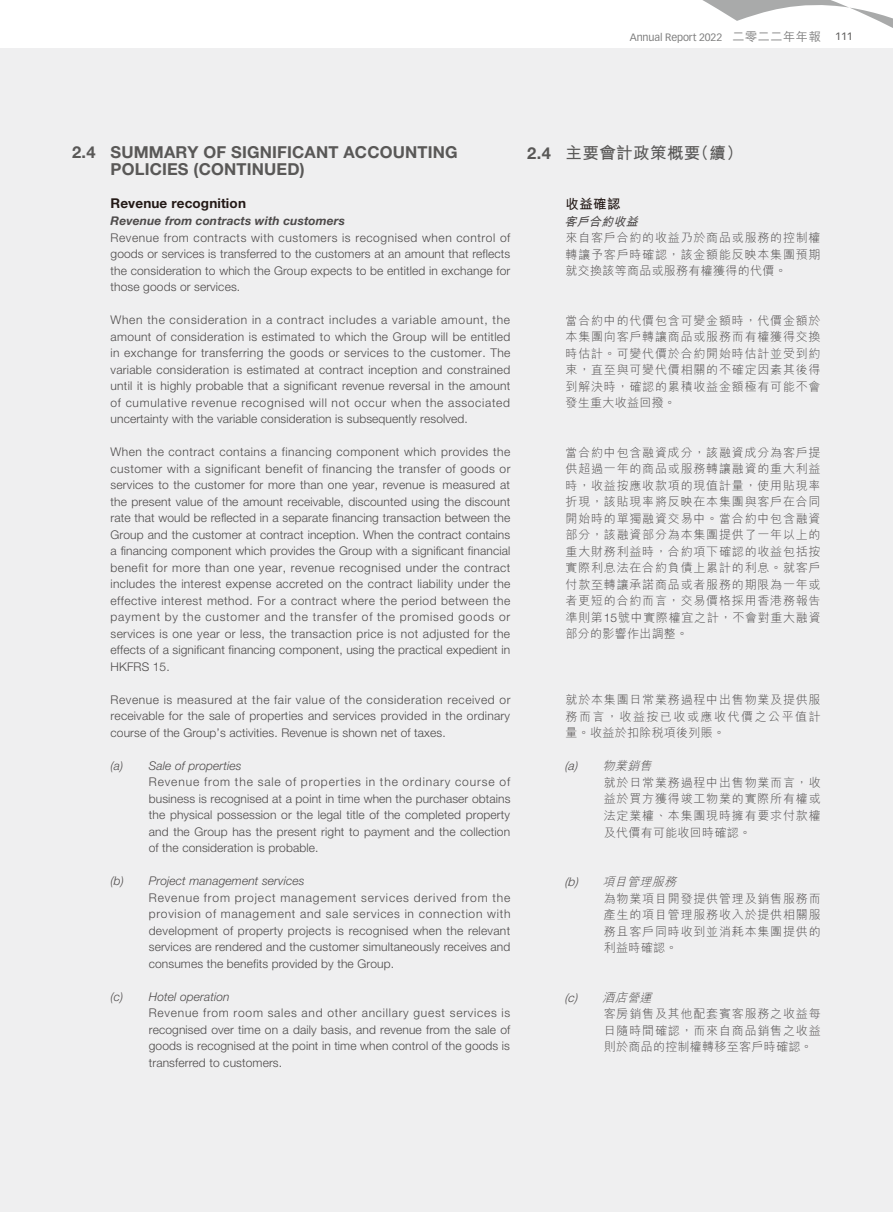
<style>
.page{position:relative;width:893px;height:1212px;background:#fff}
.page>*{position:absolute;margin:0;border:0;box-sizing:border-box;transform-origin:0 0}
.t1{font:700 16.5px/16.5px "Helvetica Neue LT Std";letter-spacing:.01em;color:#595857}
.t2{font:700 16.5px "M Hei HK";letter-spacing:.025em;color:#595857}
.t3{font:700 13.5px "Helvetica Neue LT Std";letter-spacing:.01em;color:#231916}
.t4{font:700 13.5px "M Hei HK";color:#231916}
.t5{font:300 12px/16.5px "Helvetica Neue LT Std";letter-spacing:.01em;color:#4d4a4a;text-align:justify}
.t6{font:300 12px/16.5px "M Hei HK";letter-spacing:.065em;color:#4d4a4a;text-align:justify}
.t7{font:italic 300 12px "Helvetica Neue LT Std";letter-spacing:.01em;color:#4d4a4a}
.t8{font:italic 700 12px "Helvetica Neue LT Std";letter-spacing:.01em;color:#4d4a4a}
.t9{font:italic 700 12px "M Hei HK";color:#4d4a4a}
.t10{font:10.5px "Vectora LT Std";letter-spacing:-.01em;color:#7e7e7e}
.s1{font-family:"Hiragino Sans GB W3";font-size:12px}
.s2{color:#595857}
.s3{font-family:"Helvetica Neue LT Std"}
.s4{font-family:"Helvetica Neue LT Std";font-style:italic}
.s5{font-style:italic}
</style>
<div class="page">
<div style="left:0;top:49px;width:893px;height:1163px;background:#efeff0"></div>
<svg style="left:689px;top:0;width:204px;height:49px"></svg>
<p class="t10" style="left:630px;top:31px;width:224px">Annual Report 2022 <span class="s1">二零二二年年報</span> <span class="s2">111</span></p>
<h1 class="t1" style="left:111px;top:144px;width:349px;text-indent:-38px">2.4 SUMMARY OF SIGNIFICANT ACCOUNTING<br>POLICIES (CONTINUED)</h1>
<p class="t3" style="left:111px;top:195px;width:137px">Revenue recognition</p>
<p class="t8" style="left:111px;top:213px;width:236px">Revenue from contracts with customers</p>
<p class="t5" style="left:111px;top:229px;width:401px">Revenue from contracts with customers is recognised when control of goods or services is transferred to the customers at an amount that reflects the consideration to which the Group expects to be entitled in exchange for those goods or services.</p>
<p class="t5" style="left:111px;top:311px;width:401px">When the consideration in a contract includes a variable amount, the amount of consideration is estimated to which the Group will be entitled in exchange for transferring the goods or services to the customer. The variable consideration is estimated at contract inception and constrained until it is highly probable that a significant revenue reversal in the amount of cumulative revenue recognised will not occur when the associated uncertainty with the variable consideration is subsequently resolved.</p>
<p class="t5" style="left:111px;top:443px;width:401px">When the contract contains a financing component which provides the customer with a significant benefit of financing the transfer of goods or services to the customer for more than one year, revenue is measured at the present value of the amount receivable, discounted using the discount rate that would be reflected in a separate financing transaction between the Group and the customer at contract inception. When the contract contains a financing component which provides the Group with a significant financial benefit for more than one year, revenue recognised under the contract includes the interest expense accreted on the contract liability under the effective interest method. For a contract where the period between the payment by the customer and the transfer of the promised goods or services is one year or less, the transaction price is not adjusted for the effects of a significant financing component, using the practical expedient in HKFRS 15.</p>
<p class="t5" style="left:111px;top:691px;width:401px">Revenue is measured at the fair value of the consideration received or receivable for the sale of properties and services provided in the ordinary course of the Group’s activities. Revenue is shown net of taxes.</p>
<p class="t7" style="left:111px;top:758px;width:133px">(a) Sale of properties</p>
<p class="t5" style="left:149px;top:773px;width:363px">Revenue from the sale of properties in the ordinary course of business is recognised at a point in time when the purchaser obtains the physical possession or the legal title of the completed property and the Group has the present right to payment and the collection of the consideration is probable.</p>
<p class="t7" style="left:111px;top:874px;width:196px">(b) Project management services</p>
<p class="t5" style="left:149px;top:889px;width:363px">Revenue from project management services derived from the provision of management and sale services in connection with development of property projects is recognised when the relevant services are rendered and the customer simultaneously receives and consumes the benefits provided by the Group.</p>
<p class="t7" style="left:111px;top:989px;width:121px">(c) Hotel operation</p>
<p class="t5" style="left:149px;top:1004px;width:363px">Revenue from room sales and other ancillary guest services is recognised over time on a daily basis, and revenue from the sale of goods is recognised at the point in time when control of the goods is transferred to customers.</p>
<h1 class="t2" style="left:527px;top:141px;width:217px"><span class="s3">2.4</span> 主要會計政策概要（續）</h1>
<p class="t4" style="left:566px;top:194px;width:57px">收益確認</p>
<p class="t9" style="left:564px;top:213px;width:79px">客戶合約收益</p>
<p class="t6" style="left:566px;top:229px;width:257px">來自客戶合約的收益乃於商品或服務的控制權轉讓予客戶時確認，該金額能反映本集團預期就交換該等商品或服務有權獲得的代價。</p>
<p class="t6" style="left:566px;top:312px;width:257px">當合約中的代價包含可變金額時，代價金額於本集團向客戶轉讓商品或服務而有權獲得交換時估計。可變代價於合約開始時估計並受到約束，直至與可變代價相關的不確定因素其後得到解決時，確認的累積收益金額極有可能不會發生重大收益回撥。</p>
<p class="t6" style="left:566px;top:444px;width:257px">當合約中包含融資成分，該融資成分為客戶提供超過一年的商品或服務轉讓融資的重大利益時，收益按應收款項的現值計量，使用貼現率折現，該貼現率將反映在本集團與客戶在合同開始時的單獨融資交易中。當合約中包含融資部分，該融資部分為本集團提供了一年以上的重大財務利益時，合約項下確認的收益包括按實際利息法在合約負債上累計的利息。就客戶付款至轉讓承諾商品或者服務的期限為一年或者更短的合約而言，交易價格採用香港務報告準則第<span class="s3">15</span>號中實際權宜之計，不會對重大融資部分的影響作出調整。</p>
<p class="t6" style="left:566px;top:691px;width:257px">就於本集團日常業務過程中出售物業及提供服務而言，收益按已收或應收代價之公平值計量。收益於扣除稅項後列賬。</p>
<p class="t6" style="left:604px;top:757px;width:218px;text-align:left;text-indent:-39px"><span class="s4">(a)</span> <span class="s5">物業銷售<br></span>就於日常業務過程中出售物業而言，收益於買方獲得竣工物業的實際所有權或法定業權、本集團現時擁有要求付款權及代價有可能收回時確認。</p>
<p class="t6" style="left:604px;top:873px;width:218px;text-align:left;text-indent:-39px"><span class="s4">(b)</span> <span class="s5">項目管理服務<br></span>為物業項目開發提供管理及銷售服務而產生的項目管理服務收入於提供相關服務且客戶同時收到並消耗本集團提供的利益時確認。</p>
<p class="t6" style="left:604px;top:988px;width:218px;text-align:left;text-indent:-39px"><span class="s4">(c)</span> <span class="s5">酒店營運<br></span>客房銷售及其他配套賓客服務之收益每日隨時間確認，而來自商品銷售之收益則於商品的控制權轉移至客戶時確認。</p>
</div>
